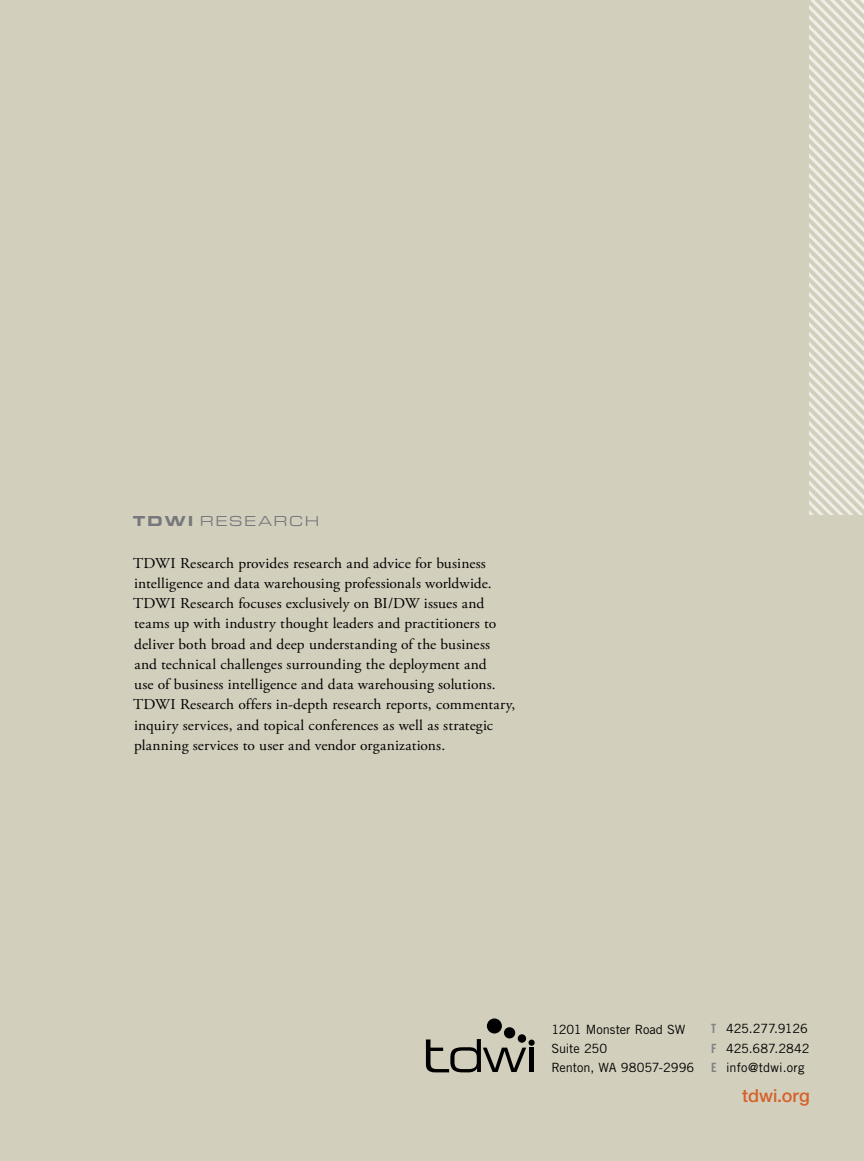
<style>
.page{position:relative;width:864px;height:1161px;background:#d3cfbd}
.page>*{position:absolute;margin:0;border:0;box-sizing:border-box;transform-origin:0 0}
.t1{font:500 18px "Helvetica Neue LT Std";color:#d5622a}
.t2{font:15px/20.2px "Adobe Garamond Pro";letter-spacing:.01em;color:#000}
.t3{font:expanded 15px "Eurostile TOT";letter-spacing:.1em;color:#77787b}
.t4{font:12.75px/19.5px "Trade Gothic LT Std";letter-spacing:-.005em;color:#000}
.s1{font-weight:900}
.s2{font-family:"Trade Gothic LT Std Bd Cn 20";color:#808285}
</style>
<div class="page">
<svg style="left:810px;top:0;width:54px;height:514px"></svg>
<svg style="left:426px;top:1039px;width:109px;height:33px"></svg>
<div style="left:487px;top:1018px;width:15px;height:16px;background:#000;border-radius:50%"></div>
<div style="left:504px;top:1027px;width:11px;height:11px;background:#000;border-radius:50%"></div>
<div style="left:518px;top:1034px;width:8px;height:9px;background:#000;border-radius:50%"></div>
<p class="t3" style="left:133px;top:513px;width:188px"><span class="s1">TDWI</span> R ESEARCH</p>
<p class="t2" style="left:133px;top:553px;width:384px">TDWI Research provides research and advice for business intelligence and data warehousing professionals worldwide.<br>TDWI Research focuses exclusively on BI/DW issues and teams up with industry thought leaders and practitioners to deliver both broad and deep understanding of the business<br>and technical challenges surrounding the deployment and<br>use of business intelligence and data warehousing solutions.<br>TDWI Research offers in-depth research reports, commentary, inquiry services, and topical conferences as well as strategic planning services to user and vendor organizations.</p>
<p class="t4" style="left:551px;top:1019px;width:144px">1201 Monster Road SW<br>Suite 250<br>Renton, WA 98057-2996</p>
<p class="t4" style="left:711px;top:1019px;width:100px"><span class="s2">T</span> 425.277.9126<br><span class="s2">F</span> 425.687.2842<br><span class="s2">E</span> info@tdwi.org</p>
<p class="t1" style="left:742px;top:1085px;width:69px">tdwi.org</p>
</div>
